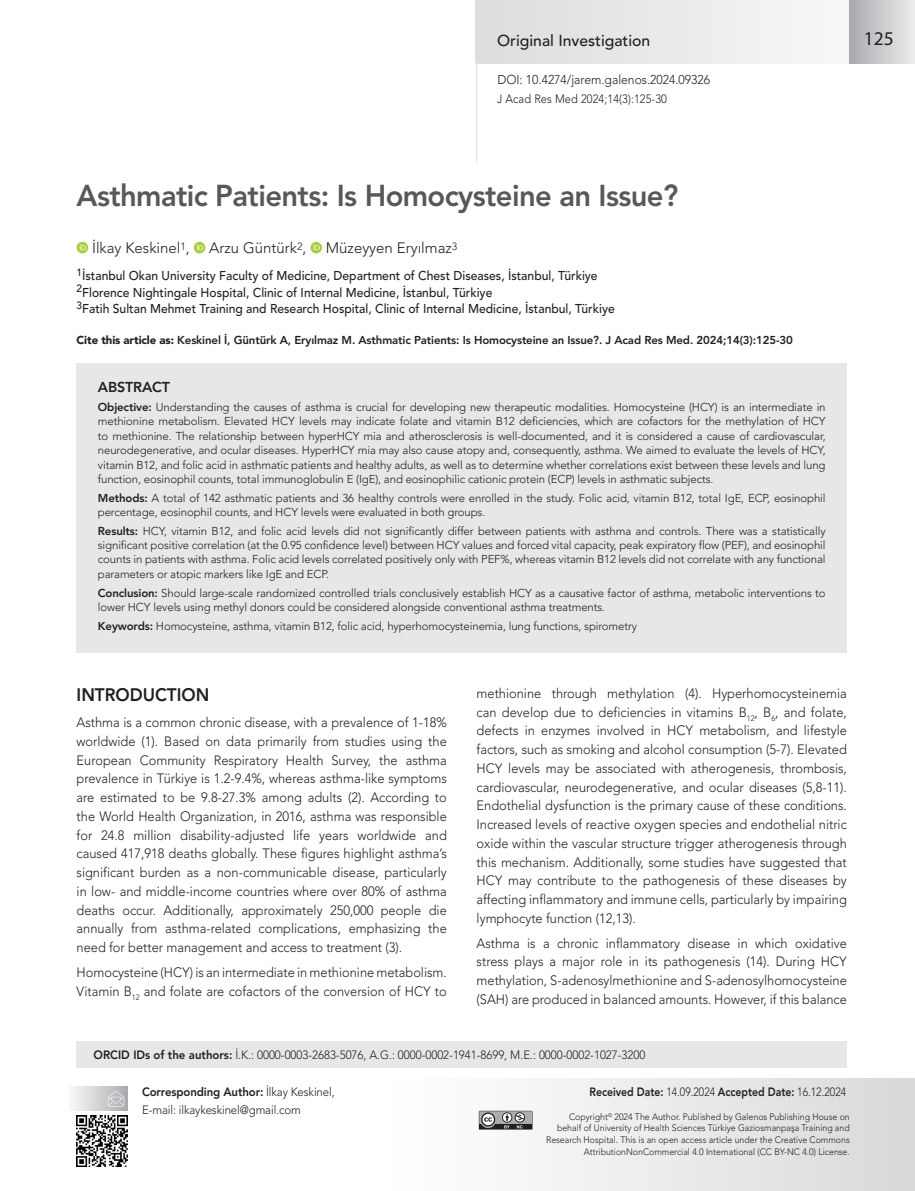
<style>
.page{position:relative;width:915px;height:1191px;background:#fff}
.page>*{position:absolute;margin:0;border:0;box-sizing:border-box;transform-origin:0 0}
._1__BASLIK{font:800 30px "Avenir LT Std";letter-spacing:-.02em;color:#57585a}
.t1{font:19.5px "Myriad Hebrew";color:#231f20}
.ARA-BASLIK{font:800 18px "Avenir LT Std";color:#231f20;scale:.95 1}
.t2{font:500 15.75px "Avenir LT Std";color:#231f20}
.YAZARLAR{font:300 15px "Avenir LT Std";color:#231f20}
.ABSTRACT_YAZISI{font:800 14.25px "Avenir LT Std";letter-spacing:-.01em;color:#231f20}
.YAZI{font:300 13.5px/18.8px "Avenir LT Std";color:#231f20;text-align:justify;scale:.95 1}
.KURUM{font:500 12.75px "Avenir LT Std";color:#231f20;scale:.95 1}
.t3{font:300 12.75px "Avenir LT Std";color:#231f20;scale:.95 1}
.SAYFA_NO_ÜST{font:300 12px "Avenir LT Std";color:#231f20;scale:.95 1}
.t4{font:800 12px "Avenir LT Std";color:#231f20;scale:.87 1}
.t5{font:800 12px "Avenir LT Std";color:#231f20;scale:.95 1}
.SAYFA_NO_ÜST-2{font:300 12px "Avenir LT Std";color:#231f20;scale:.92 1}
.ÖZET{font:300 11.4px/14.4px "Avenir LT Std";letter-spacing:-.01em;color:#231f20;text-align:justify}
.CITE_AS{font:800 11.4px "Avenir LT Std";letter-spacing:-.01em;color:#231f20}
.t6{font:300 9.3px/11.7px "Avenir LT Std";color:#231f20;text-align:right;scale:.95 1}
.s1{font-weight:900}
.s2{font-weight:800}
.s3{font-weight:300}
</style>
<div class="page">
<div style="left:475px;top:0;width:439px;height:64px;background:linear-gradient(to bottom,#e9eaeb,#e9eaeb)"></div>
<hr style="left:475px;top:60px;width:2px;height:102px;background:#e6e7e9">
<div style="left:849px;top:0;width:65px;height:64px;background:linear-gradient(to right,#a9aaae,#ebeced)"></div>
<div style="left:385px;top:1078px;width:529px;height:113px;background:linear-gradient(to right,#fff,#d9d9db)"></div>
<div style="left:68px;top:1086px;width:59px;height:24px;background:linear-gradient(to right,#f7f8f9,#b6b7ba)"></div>
<svg style="left:108px;top:1090px;width:16px;height:16px"></svg>
<svg style="left:478px;top:1110px;width:54px;height:19px"></svg>
<img style="left:76px;top:1115px;width:51px;height:51px">
<div style="left:77px;top:1041px;width:769px;height:26px;background:#e6e7e9"></div>
<div style="left:77px;top:364px;width:769px;height:289px;background:#e6e7e9"></div>
<svg style="left:77px;top:242px;width:11px;height:11px"></svg>
<svg style="left:80px;top:244px;width:6px;height:6px"></svg>
<svg style="left:194px;top:242px;width:11px;height:11px"></svg>
<svg style="left:197px;top:244px;width:6px;height:6px"></svg>
<svg style="left:310px;top:242px;width:12px;height:11px"></svg>
<svg style="left:313px;top:244px;width:7px;height:6px"></svg>
<p class="t2" style="left:497px;top:31px;width:155px">Original Investigation</p>
<h2 class="t1" style="left:863px;top:28px;width:32px">125</h2>
<p class="t3" style="left:497px;top:72px;width:225px">DOI: 10.4274/jarem.galenos.2024.09326</p>
<p class="SAYFA_NO_ÜST-2" style="left:497px;top:91px;width:186px">J Acad Res Med 2024;14(3):125-30</p>
<p class="_1__BASLIK" style="left:77px;top:177px;width:603px">Asthmatic Patients: Is Homocysteine an Issue?</p>
<p class="YAZARLAR" style="left:92px;top:239px;width:99px">İlkay Keskinel<sup>1</sup>,</p>
<p class="YAZARLAR" style="left:209px;top:239px;width:99px">Arzu Güntürk<sup>2</sup>,</p>
<p class="YAZARLAR" style="left:326px;top:239px;width:133px">Müzeyyen Eryılmaz<sup>3</sup></p>
<p class="KURUM" style="left:77px;top:268px;width:550px"><sup>1</sup>İstanbul Okan University Faculty of Medicine, Department of Chest Diseases, İstanbul, Türkiye</p>
<p class="KURUM" style="left:77px;top:285px;width:439px"><sup>2</sup>Florence Nightingale Hospital, Clinic of Internal Medicine, İstanbul, Türkiye</p>
<p class="KURUM" style="left:77px;top:301px;width:568px"><sup>3</sup>Fatih Sultan Mehmet Training and Research Hospital, Clinic of Internal Medicine, İstanbul, Türkiye</p>
<p class="CITE_AS" style="left:77px;top:333px;width:717px"><span class="s1">Cite this article as:</span> Keskinel İ, Güntürk A, Eryılmaz M. Asthmatic Patients: Is Homocysteine an Issue?. J Acad Res Med. 2024;14(3):125-30</p>
<p class="ABSTRACT_YAZISI" style="left:98px;top:379px;width:74px">ABSTRACT</p>
<p class="ÖZET" style="left:98px;top:400px;width:729px"><span class="s2">Objective:</span> Understanding the causes of asthma is crucial for developing new therapeutic modalities. Homocysteine (HCY) is an intermediate in methionine metabolism. Elevated HCY levels may indicate folate and vitamin B12 deficiencies, which are cofactors for the methylation of HCY to methionine. The relationship between hyperHCY mia and atherosclerosis is well-documented, and it is considered a cause of cardiovascular, neurodegenerative, and ocular diseases. HyperHCY mia may also cause atopy and, consequently, asthma. We aimed to evaluate the levels of HCY, vitamin B12, and folic acid in asthmatic patients and healthy adults, as well as to determine whether correlations exist between these levels and lung function, eosinophil counts, total immunoglobulin E (IgE), and eosinophilic cationic protein (ECP) levels in asthmatic subjects.</p>
<p class="ÖZET" style="left:98px;top:490px;width:729px"><span class="s2">Methods:</span> A total of 142 asthmatic patients and 36 healthy controls were enrolled in the study. Folic acid, vitamin B12, total IgE, ECP, eosinophil percentage, eosinophil counts, and HCY levels were evaluated in both groups.</p>
<p class="ÖZET" style="left:98px;top:523px;width:729px"><span class="s2">Results:</span> HCY, vitamin B12, and folic acid levels did not significantly differ between patients with asthma and controls. There was a statistically significant positive correlation (at the 0.95 confidence level) between HCY values and forced vital capacity, peak expiratory flow (PEF), and eosinophil counts in patients with asthma. Folic acid levels correlated positively only with PEF%, whereas vitamin B12 levels did not correlate with any functional parameters or atopic markers like IgE and ECP.</p>
<p class="ÖZET" style="left:98px;top:585px;width:729px"><span class="s2">Conclusion:</span> Should large-scale randomized controlled trials conclusively establish HCY as a causative factor of asthma, metabolic interventions to lower HCY levels using methyl donors could be considered alongside conventional asthma treatments.</p>
<p class="ÖZET" style="left:98px;top:618px;width:540px"><span class="s2">Keywords:</span> Homocysteine, asthma, vitamin B12, folic acid, hyperhomocysteinemia, lung functions, spirometry</p>
<p class="ARA-BASLIK" style="left:77px;top:684px;width:141px">INTRODUCTION</p>
<p class="YAZI" style="left:77px;top:713px;width:391px">Asthma is a common chronic disease, with a prevalence of 1-18% worldwide (1). Based on data primarily from studies using the European Community Respiratory Health Survey, the asthma prevalence in Türkiye is 1.2-9.4%, whereas asthma-like symptoms are estimated to be 9.8-27.3% among adults (2). According to the World Health Organization, in 2016, asthma was responsible for 24.8 million disability-adjusted life years worldwide and caused 417,918 deaths globally. These figures highlight asthma’s significant burden as a non-communicable disease, particularly in low- and middle-income countries where over 80% of asthma deaths occur. Additionally, approximately 250,000 people die annually from asthma-related complications, emphasizing the need for better management and access to treatment (3).</p>
<p class="YAZI" style="left:77px;top:963px;width:391px">Homocysteine (HCY) is an intermediate in methionine metabolism.<br>Vitamin B<sub>12</sub> and folate are cofactors of the conversion of HCY to</p>
<p class="YAZI" style="left:476px;top:684px;width:391px">methionine through methylation (4). Hyperhomocysteinemia can develop due to deficiencies in vitamins B<sub>12</sub>, B<sub>6</sub>, and folate, defects in enzymes involved in HCY metabolism, and lifestyle factors, such as smoking and alcohol consumption (5-7). Elevated HCY levels may be associated with atherogenesis, thrombosis, cardiovascular, neurodegenerative, and ocular diseases (5,8-11).<br>Endothelial dysfunction is the primary cause of these conditions.<br>Increased levels of reactive oxygen species and endothelial nitric oxide within the vascular structure trigger atherogenesis through this mechanism. Additionally, some studies have suggested that HCY may contribute to the pathogenesis of these diseases by affecting inflammatory and immune cells, particularly by impairing lymphocyte function (12,13).</p>
<p class="YAZI" style="left:476px;top:933px;width:391px">Asthma is a chronic inflammatory disease in which oxidative stress plays a major role in its pathogenesis (14). During HCY methylation, S-adenosylmethionine and S-adenosylhomocysteine (SAH) are produced in balanced amounts. However, if this balance</p>
<p class="SAYFA_NO_ÜST" style="left:94px;top:1048px;width:582px"><span class="s2">ORCID IDs of the authors:</span> İ.K.: 0000-0003-2683-5076, A.G.: 0000-0002-1941-8699, M.E.: 0000-0002-1027-3200</p>
<p class="t5" style="left:142px;top:1084px;width:204px">Corresponding Author: <span class="s3">İlkay Keskinel,</span></p>
<p class="t4" style="left:589px;top:1084px;width:296px">Received Date: <span class="s3">14.09.2024</span> Accepted Date: <span class="s3">16.12.2024</span></p>
<p class="SAYFA_NO_ÜST" style="left:142px;top:1103px;width:169px">E-mail: ilkaykeskinel@gmail.com</p>
<p class="t6" style="left:546px;top:1110px;width:321px">Copyright<sup>©</sup> 2024 The Author. Published by Galenos Publishing House on behalf of University of Health Sciences Türkiye Gaziosmanpaşa Training and Research Hospital. This is an open access article under the Creative Commons AttributionNonCommercial 4.0 International (CC BY-NC 4.0) License.</p>
</div>
